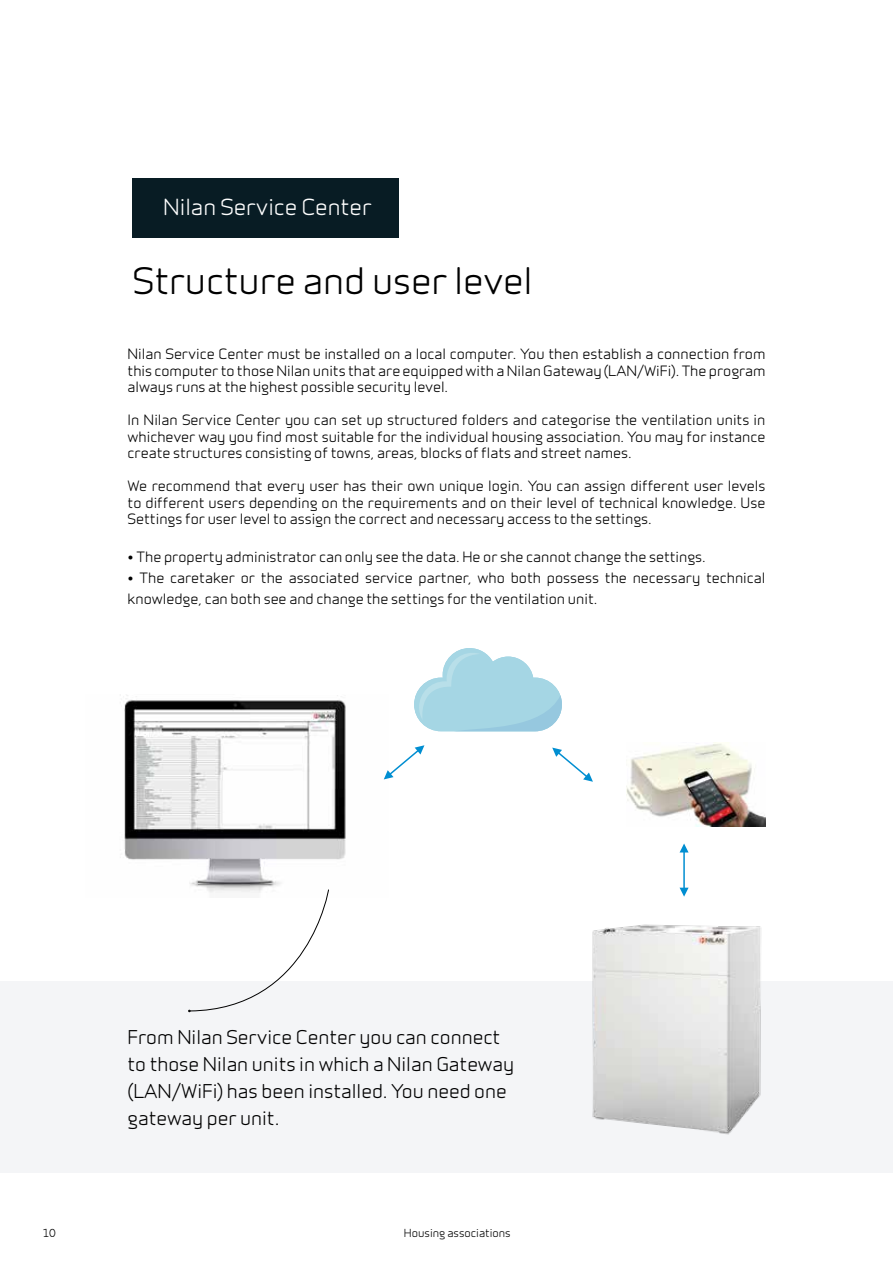
<style>
.page{position:relative;width:893px;height:1263px;background:#fff}
.page>*{position:absolute;margin:0;border:0;box-sizing:border-box;transform-origin:0 0}
.t1{font:500 34.5px "Infinity";color:#000}
.t2{font:500 21px "Infinity";color:#fff}
.t3{font:500 18px/27px "Infinity";color:#000}
.t4{font:500 13.5px/16.5px "Infinity";color:#000;text-align:justify}
.t5{font:500 10.5px "Infinity";color:#000}
</style>
<div class="page">
<div style="left:0;top:982px;width:893px;height:191px;background:#f4f5f7"></div>
<img style="left:124px;top:695px;width:262px;height:194px">
<img style="left:626px;top:743px;width:139px;height:83px">
<img style="left:554px;top:924px;width:242px;height:211px">
<svg style="left:384px;top:745px;width:40px;height:34px"></svg>
<svg style="left:552px;top:747px;width:41px;height:35px"></svg>
<div style="left:132px;top:179px;width:267px;height:59px;background:#081c24"></div>
<hr style="left:683px;top:851px;width:2px;height:38px;background:#008ed1">
<svg style="left:680px;top:888px;width:9px;height:9px"></svg>
<svg style="left:680px;top:843px;width:9px;height:9px"></svg>
<svg style="left:188px;top:889px;width:141px;height:123px"></svg>
<svg style="left:414px;top:648px;width:148px;height:83px"></svg>
<h2 class="t2" style="left:163px;top:192px;width:210px">Nilan Service Center</h2>
<h1 class="t1" style="left:132px;top:256px;width:402px">Structure and user level</h1>
<p class="t4" style="left:128px;top:345px;width:639px">Nilan Service Center must be installed on a local computer. You then establish a connection from this computer to those Nilan units that are equipped with a Nilan Gateway (LAN/WiFi). The program always runs at the highest possible security level.</p>
<p class="t4" style="left:128px;top:411px;width:639px">In Nilan Service Center you can set up structured folders and categorise the ventilation units in whichever way you find most suitable for the individual housing association. You may for instance create structures consisting of towns, areas, blocks of flats and street names.</p>
<p class="t4" style="left:128px;top:477px;width:639px">We recommend that every user has their own unique login. You can assign different user levels to different users depending on the requirements and on their level of technical knowledge. Use Settings for user level to assign the correct and necessary access to the settings.</p>
<p class="t4" style="left:128px;top:547px;width:580px">• The property administrator can only see the data. He or she cannot change the settings.</p>
<p class="t4" style="left:128px;top:566px;width:639px;line-height:21px">• The caretaker or the associated service partner, who both possess the necessary technical knowledge, can both see and change the settings for the ventilation unit.</p>
<h3 class="t3" style="left:128px;top:1022px;width:388px">From Nilan Service Center you can connect to those Nilan units in which a Nilan Gateway (LAN/WiFi) has been installed. You need one gateway per unit.</h3>
<p class="t5" style="left:43px;top:1225px;width:15px">10</p>
<p class="t5" style="left:404px;top:1225px;width:108px">Housing associations</p>
</div>
